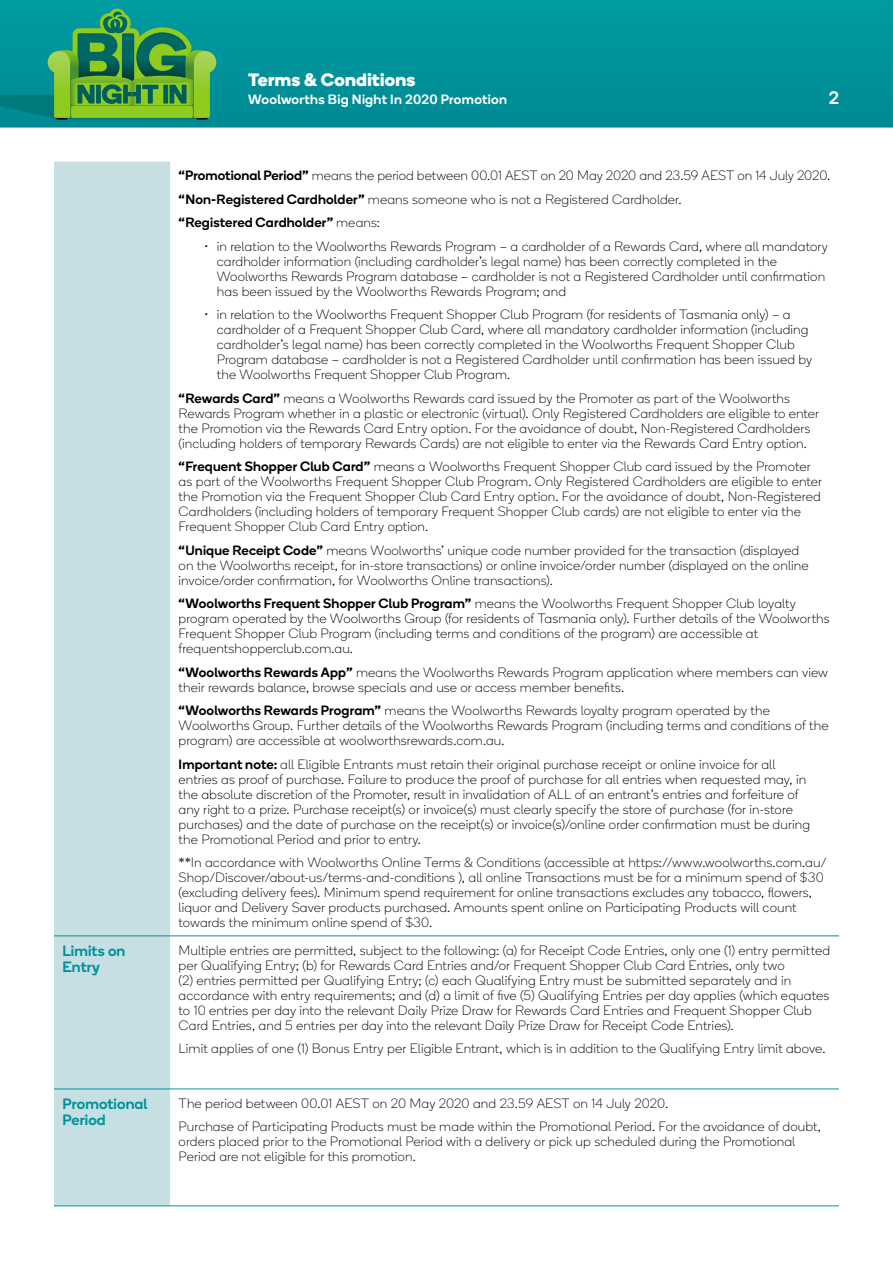
<style>
.page{position:relative;width:893px;height:1263px;background:#fff}
.page>*{position:absolute;margin:0;border:0;box-sizing:border-box;transform-origin:0 0}
.t1{font:700 18px "Fresh Sans";letter-spacing:.015em;color:#fff}
.t2{font:500 18px "Fresh Sans";color:#fff}
.t3{font:500 15px/16.5px "Fresh Sans";letter-spacing:.01em;color:#00929c}
.t4{font:300 13.5px/15px "Fresh Sans";letter-spacing:.01em;color:#000}
.t5{font:500 13.5px "Fresh Sans";letter-spacing:.02em;color:#fff}
.s1{font-weight:500}
</style>
<div class="page">
<div style="left:0;top:0;width:893px;height:128px;background:#00939a"></div>
<div style="left:109px;top:9px;width:17px;height:16px;background:#90cb1f;border-radius:50%"></div>
<svg style="left:0;top:10px;width:216px;height:109px"></svg>
<div style="left:54px;top:162px;width:116px;height:1044px;background:#c6dfe3"></div>
<hr style="left:54px;top:936px;width:116px;height:1px;background:#00929c">
<hr style="left:170px;top:936px;width:669px;height:1px;background:#00929c">
<hr style="left:54px;top:1089px;width:116px;height:1px;background:#00929c">
<hr style="left:170px;top:1089px;width:669px;height:1px;background:#00929c">
<hr style="left:54px;top:1206px;width:116px;height:1px;background:#00929c">
<hr style="left:170px;top:1206px;width:669px;height:1px;background:#00929c">
<h1 class="t1" style="left:248px;top:66px;width:169px">Terms &amp; Conditions</h1>
<p class="t5" style="left:248px;top:90px;width:260px">Woolworths Big Night In 2020 Promotion</p>
<h1 class="t2" style="left:829px;top:85px;width:12px">2</h1>
<p class="t4" style="left:179px;top:164px;width:653px;line-height:23.5px"><span class="s1">“Promotional Period”</span> means the period between 00.01 AEST on 20 May 2020 and 23.59 AEST on 14 July 2020. <span class="s1">“Non-Registered Cardholder”</span> means someone who is not a Registered Cardholder.<br><span class="s1">“Registered Cardholder”</span> means:</p>
<p class="t4" style="left:217px;top:239px;width:612px;text-indent:-13px">• in relation to the Woolworths Rewards Program – a cardholder of a Rewards Card, where all mandatory cardholder information (including cardholder’s legal name) has been correctly completed in the Woolworths Rewards Program database – cardholder is not a Registered Cardholder until confirmation has been issued by the Woolworths Rewards Program; and</p>
<p class="t4" style="left:217px;top:308px;width:597px;text-indent:-13px">• in relation to the Woolworths Frequent Shopper Club Program (for residents of Tasmania only) – a cardholder of a Frequent Shopper Club Card, where all mandatory cardholder information (including cardholder’s legal name) has been correctly completed in the Woolworths Frequent Shopper Club Program database – cardholder is not a Registered Cardholder until confirmation has been issued by the Woolworths Frequent Shopper Club Program.</p>
<p class="t4" style="left:179px;top:391px;width:642px"><span class="s1">“Rewards Card”</span> means a Woolworths Rewards card issued by the Promoter as part of the Woolworths Rewards Program whether in a plastic or electronic (virtual). Only Registered Cardholders are eligible to enter the Promotion via the Rewards Card Entry option. For the avoidance of doubt, Non-Registered Cardholders (including holders of temporary Rewards Cards) are not eligible to enter via the Rewards Card Entry option.</p>
<p class="t4" style="left:179px;top:460px;width:645px"><span class="s1">“Frequent Shopper Club Card”</span> means a Woolworths Frequent Shopper Club card issued by the Promoter as part of the Woolworths Frequent Shopper Club Program. Only Registered Cardholders are eligible to enter the Promotion via the Frequent Shopper Club Card Entry option. For the avoidance of doubt, Non-Registered Cardholders (including holders of temporary Frequent Shopper Club cards) are not eligible to enter via the Frequent Shopper Club Card Entry option.</p>
<p class="t4" style="left:179px;top:543px;width:632px"><span class="s1">“Unique Receipt Code”</span> means Woolworths’ unique code number provided for the transaction (displayed on the Woolworths receipt, for in-store transactions) or online invoice/order number (displayed on the online invoice/order confirmation, for Woolworths Online transactions).</p>
<p class="t4" style="left:179px;top:597px;width:653px"><span class="s1">“Woolworths Frequent Shopper Club Program”</span> means the Woolworths Frequent Shopper Club loyalty program operated by the Woolworths Group (for residents of Tasmania only). Further details of the Woolworths Frequent Shopper Club Program (including terms and conditions of the program) are accessible at frequentshopperclub.com.au.</p>
<p class="t4" style="left:179px;top:665px;width:651px"><span class="s1">“Woolworths Rewards App”</span> means the Woolworths Rewards Program application where members can view their rewards balance, browse specials and use or access member benefits.</p>
<p class="t4" style="left:179px;top:704px;width:651px"><span class="s1">“Woolworths Rewards Program”</span> means the Woolworths Rewards loyalty program operated by the<br>Woolworths Group. Further details of the Woolworths Rewards Program (including terms and conditions of the program) are accessible at woolworthsrewards.com.au.</p>
<p class="t4" style="left:179px;top:757px;width:633px"><span class="s1">Important note:</span> all Eligible Entrants must retain their original purchase receipt or online invoice for all entries as proof of purchase. Failure to produce the proof of purchase for all entries when requested may, in the absolute discretion of the Promoter, result in invalidation of ALL of an entrant’s entries and forfeiture of any right to a prize. Purchase receipt(s) or invoice(s) must clearly specify the store of purchase (for in-store purchases) and the date of purchase on the receipt(s) or invoice(s)/online order confirmation must be during the Promotional Period and prior to entry.</p>
<p class="t4" style="left:179px;top:856px;width:649px">**In accordance with Woolworths Online Terms &amp; Conditions (accessible at https://www.woolworths.com.au/ Shop/Discover/about-us/terms-and-conditions ), all online Transactions must be for a minimum spend of $30 (excluding delivery fees). Minimum spend requirement for online transactions excludes any tobacco, flowers, liquor and Delivery Saver products purchased. Amounts spent online on Participating Products will count towards the minimum online spend of $30.</p>
<p class="t3" style="left:63px;top:942px;width:64px">Limits on<br>Entry</p>
<p class="t4" style="left:179px;top:943px;width:653px">Multiple entries are permitted, subject to the following: (a) for Receipt Code Entries, only one (1) entry permitted per Qualifying Entry; (b) for Rewards Card Entries and/or Frequent Shopper Club Card Entries, only two<br>(2) entries permitted per Qualifying Entry; (c) each Qualifying Entry must be submitted separately and in accordance with entry requirements; and (d) a limit of five (5) Qualifying Entries per day applies (which equates to 10 entries per day into the relevant Daily Prize Draw for Rewards Card Entries and Frequent Shopper Club Card Entries, and 5 entries per day into the relevant Daily Prize Draw for Receipt Code Entries).</p>
<p class="t4" style="left:179px;top:1041px;width:648px">Limit applies of one (1) Bonus Entry per Eligible Entrant, which is in addition to the Qualifying Entry limit above.</p>
<p class="t3" style="left:63px;top:1095px;width:87px">Promotional<br>Period</p>
<p class="t4" style="left:179px;top:1091px;width:644px;line-height:23.5px">The period between 00.01 AEST on 20 May 2020 and 23.59 AEST on 14 July 2020.<br>Purchase of Participating Products must be made within the Promotional Period. For the avoidance of doubt,</p>
<p class="t4" style="left:179px;top:1134px;width:618px">orders placed prior to the Promotional Period with a delivery or pick up scheduled during the Promotional<br>Period are not eligible for this promotion.</p>
</div>
